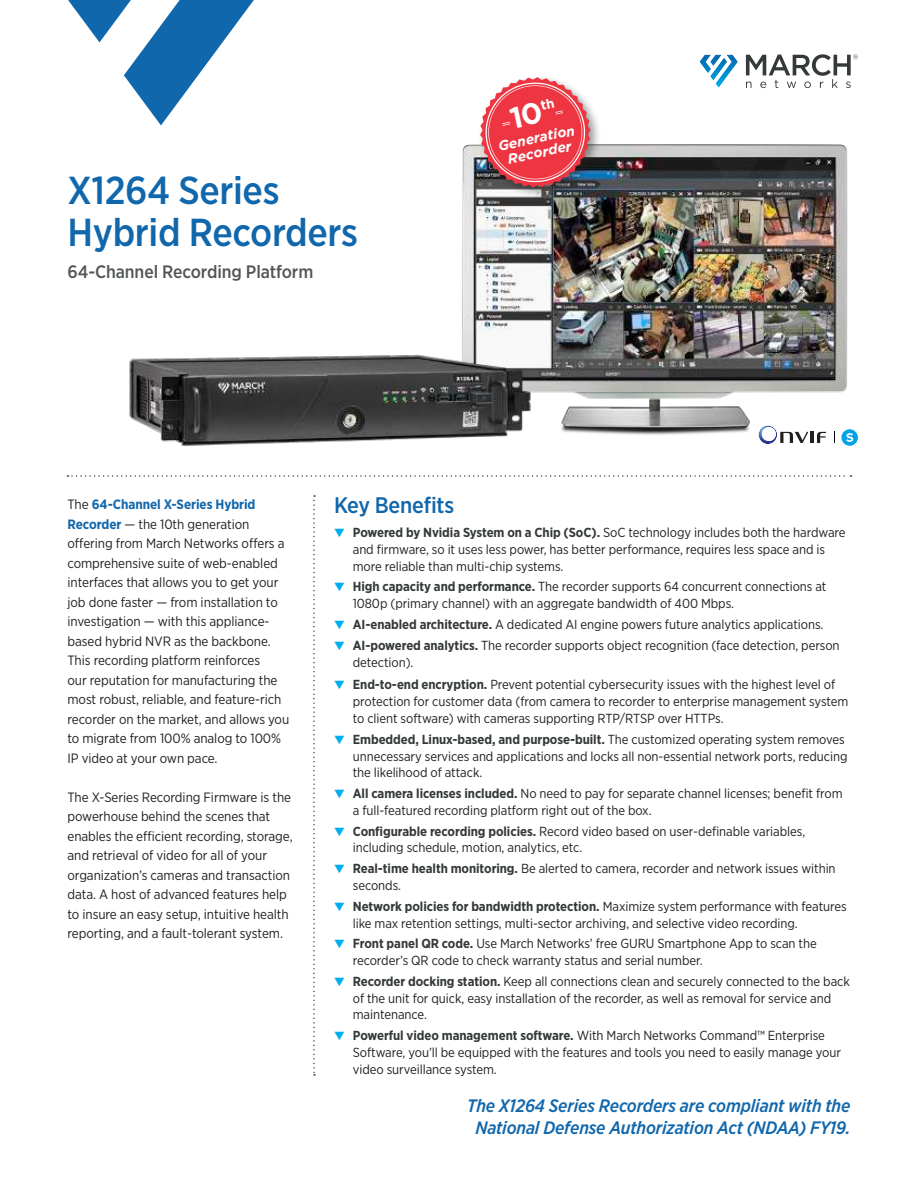
<style>
.page{position:relative;width:918px;height:1188px;background:#fff}
.page>*{position:absolute;margin:0;border:0;box-sizing:border-box;transform-origin:0 0}
.t1{font:500 39px/42px "Gotham Narrow";letter-spacing:-.01em;color:#1167ac}
.t2{font:500 22.5px "Gotham Narrow";letter-spacing:-.01em;color:#1167ac}
.t3{font:italic 500 18px/21.8px "Gotham Narrow";letter-spacing:-.01em;color:#1167ac;text-align:center}
.t4{font:500 18px "Gotham Narrow";letter-spacing:-.005em;color:#535658}
.t5{font:italic 700 13.95px/14.5px "Gotham";color:#fff;text-align:center}
.t6{font:13.5px/19.5px "Gotham Narrow";letter-spacing:-.005em;color:#231f20}
.t7{font:13.2px/17px "Gotham Narrow";letter-spacing:-.005em;color:#231f20}
.s1{font-weight:700;color:#1167ac}
.s2{color:#00aeef}
.s3{font-weight:700;color:#35393a}
</style>
<div class="page">
<svg style="left:68px;top:0;width:186px;height:125px"></svg>
<svg style="left:699px;top:55px;width:39px;height:33px"></svg>
<svg style="left:746px;top:54px;width:112px;height:34px"></svg>
<svg style="left:313px;top:495px;width:2px;height:581px"></svg>
<svg style="left:68px;top:475px;width:784px;height:2px"></svg>
<img style="left:462px;top:144px;width:396px;height:295px">
<svg style="left:841px;top:429px;width:17px;height:17px"></svg>
<svg style="left:846px;top:433px;width:7px;height:9px"></svg>
<svg style="left:759px;top:426px;width:67px;height:18px"></svg>
<div style="left:477px;top:74px;width:126px;height:125px;background:#231f20;opacity:.45"></div>
<img style="left:129px;top:351px;width:406px;height:95px">
<svg style="left:480px;top:77px;width:111px;height:111px;background:#db5c65"></svg>
<h1 class="t1" style="left:67px;top:171px;width:292px">X1264 Series<br>Hybrid Recorders</h1>
<h3 class="t4" style="left:68px;top:264px;width:247px">64-Channel Recording Platform</h3>
<p class="t5" style="left:497px;top:140px;width:80px;rotate:-12deg">Generation<br>Recorder</p>
<p class="t6" style="left:68px;top:496px;width:223px">The <span class="s1">64-Channel X-Series Hybrid Recorder</span> — the 10th generation offering from March Networks offers a comprehensive suite of web-enabled interfaces that allows you to get your job done faster — from installation to investigation — with this appliance&shy;based hybrid NVR as the backbone.<br>This recording platform reinforces<br>our reputation for manufacturing the most robust, reliable, and feature-rich recorder on the market, and allows you to migrate from 100% analog to 100% IP video at your own pace.</p>
<p class="t6" style="left:68px;top:788px;width:227px">The X-Series Recording Firmware is the powerhouse behind the scenes that enables the efficient recording, storage, and retrieval of video for all of your organization’s cameras and transaction data. A host of advanced features help to insure an easy setup, intuitive health reporting, and a fault-tolerant system.</p>
<h2 class="t2" style="left:334px;top:495px;width:122px">Key Benefits</h2>
<p class="t7" style="left:353px;top:524px;width:494px;text-indent:-19px"><span class="s2">▼</span> <span class="s3">Powered by Nvidia System on a Chip (SoC).</span> SoC technology includes both the hardware and firmware, so it uses less power, has better performance, requires less space and is more reliable than multi-chip systems.</p>
<p class="t7" style="left:353px;top:579px;width:475px;text-indent:-19px"><span class="s2">▼</span> <span class="s3">High capacity and performance.</span> The recorder supports 64 concurrent connections at<br>1080p (primary channel) with an aggregate bandwidth of 400 Mbps.</p>
<p class="t7" style="left:334px;top:617px;width:491px"><span class="s2">▼</span> <span class="s3">AI-enabled architecture.</span> A dedicated AI engine powers future analytics applications.</p>
<p class="t7" style="left:353px;top:638px;width:488px;text-indent:-19px"><span class="s2">▼</span> <span class="s3">AI-powered analytics.</span> The recorder supports object recognition (face detection, person detection).</p>
<p class="t7" style="left:353px;top:676px;width:497px;text-indent:-19px"><span class="s2">▼</span> <span class="s3">End-to-end encryption.</span> Prevent potential cybersecurity issues with the highest level of protection for customer data (from camera to recorder to enterprise management system to client software) with cameras supporting RTP/RTSP over HTTPs.</p>
<p class="t7" style="left:353px;top:731px;width:496px;text-indent:-19px"><span class="s2">▼</span> <span class="s3">Embedded, Linux-based, and purpose-built.</span> The customized operating system removes unnecessary services and applications and locks all non-essential network ports, reducing the likelihood of attack.</p>
<p class="t7" style="left:353px;top:786px;width:491px;text-indent:-19px"><span class="s2">▼</span> <span class="s3">All camera licenses included.</span> No need to pay for separate channel licenses; benefit from a full-featured recording platform right out of the box.</p>
<p class="t7" style="left:353px;top:823px;width:454px;text-indent:-19px"><span class="s2">▼</span> <span class="s3">Configurable recording policies.</span> Record video based on user-definable variables, including schedule, motion, analytics, etc.</p>
<p class="t7" style="left:353px;top:861px;width:484px;text-indent:-19px"><span class="s2">▼</span> <span class="s3">Real-time health monitoring.</span> Be alerted to camera, recorder and network issues within seconds.</p>
<p class="t7" style="left:353px;top:898px;width:496px;text-indent:-19px"><span class="s2">▼</span> <span class="s3">Network policies for bandwidth protection.</span> Maximize system performance with features like max retention settings, multi-sector archiving, and selective video recording.</p>
<p class="t7" style="left:353px;top:936px;width:466px;text-indent:-19px"><span class="s2">▼</span> <span class="s3">Front panel QR code.</span> Use March Networks’ free GURU Smartphone App to scan the recorder’s QR code to check warranty status and serial number.</p>
<p class="t7" style="left:353px;top:973px;width:499px;text-indent:-19px"><span class="s2">▼</span> <span class="s3">Recorder docking station.</span> Keep all connections clean and securely connected to the back of the unit for quick, easy installation of the recorder, as well as removal for service and maintenance.</p>
<p class="t7" style="left:353px;top:1028px;width:490px;text-indent:-19px"><span class="s2">▼</span> <span class="s3">Powerful video management software.</span> With March Networks Command™ Enterprise<br>Software, you’ll be equipped with the features and tools you need to easily manage your video surveillance system.</p>
<h3 class="t3" style="left:467px;top:1096px;width:385px">The X1264 Series Recorders are compliant with the<br>National Defense Authorization Act (NDAA) FY19.</h3>
</div>
